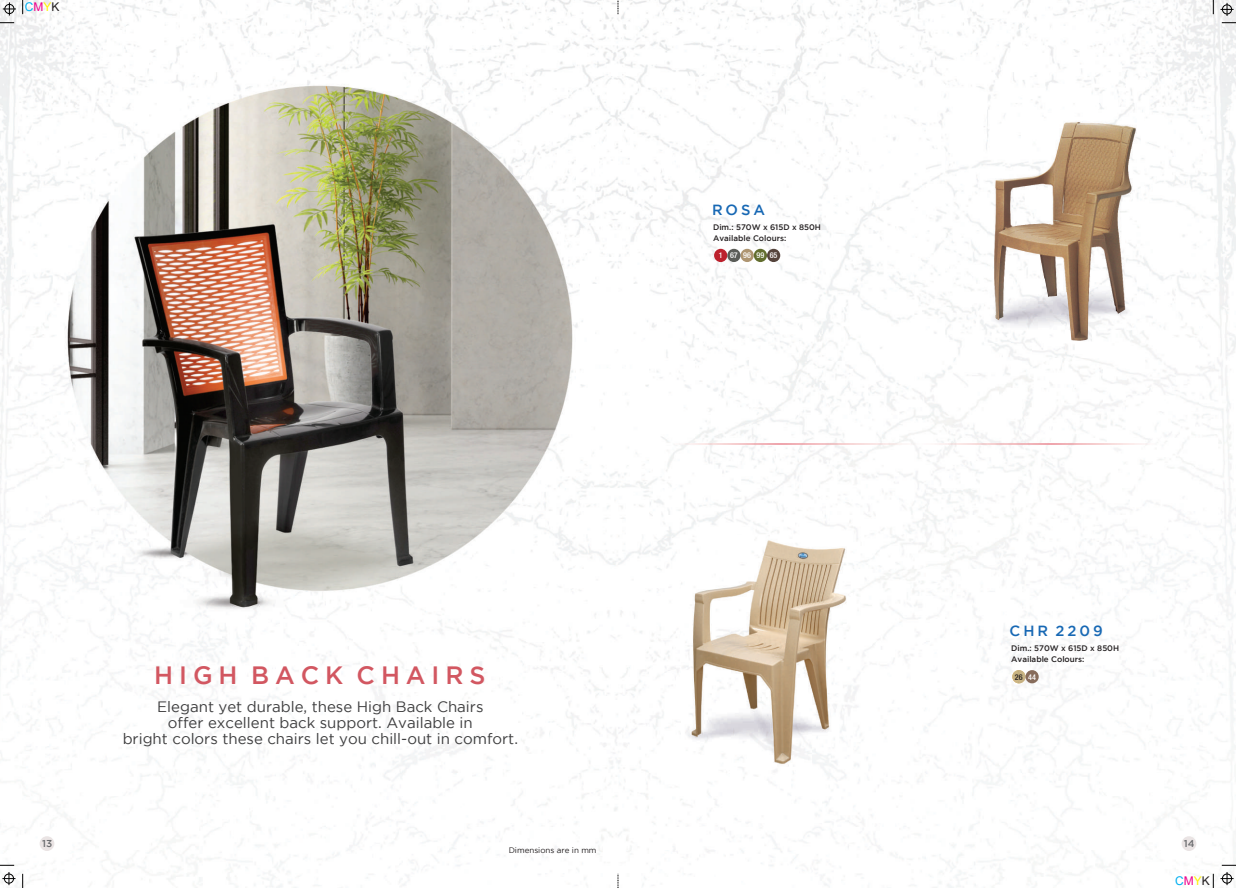
<style>
.page{position:relative;width:1236px;height:888px;background:#fff}
.page>*{position:absolute;margin:0;border:0;box-sizing:border-box;transform-origin:0 0}
.t1{font:500 25px "Gotham";letter-spacing:.235em;color:#d25761}
.t2{font:15px/16px "Gotham";color:#3e3e3f;text-align:center}
.t3{font:500 14.7px "Gotham";letter-spacing:.2em;color:#1768b4}
.t4{font:12px "Arial";color:#00aeef}
.t5{font:500 10px "Gotham";color:#6c6d70}
.t6{font:500 8px/10.7px "Gotham";color:#231f20}
.t7{font:8px "Gotham";color:#231f20}
.t8{font:8px "Heavenetica Cond 6 Med SH";color:#fff}
.t9{font:8px "Heavenetica Cond 6 Med SH";color:#231f20}
.s1{color:#ed028c}
.s2{color:#fff101}
.s3{color:#231f20}
.s4{color:#fff}
</style>
<div class="page">
<img style="left:0;top:0;width:1236px;height:887px">
<svg style="left:1213px;top:0;width:1px;height:14px"></svg>
<svg style="left:1222px;top:23px;width:14px;height:1px"></svg>
<svg style="left:1220px;top:3px;width:14px;height:13px"></svg>
<div style="left:1222px;top:5px;width:10px;height:9px;border:1px solid #000;border-radius:50%"></div>
<svg style="left:0;top:23px;width:14px;height:1px"></svg>
<svg style="left:23px;top:0;width:1px;height:14px"></svg>
<svg style="left:3px;top:2px;width:13px;height:14px"></svg>
<div style="left:5px;top:4px;width:9px;height:10px;border:1px solid #000;border-radius:50%"></div>
<svg style="left:618px;top:0;width:1px;height:14px"></svg>
<svg style="left:1213px;top:873px;width:1px;height:14px"></svg>
<svg style="left:1222px;top:864px;width:14px;height:1px"></svg>
<svg style="left:1220px;top:871px;width:14px;height:13px"></svg>
<div style="left:1222px;top:873px;width:10px;height:10px;border:1px solid #000;border-radius:50%"></div>
<svg style="left:23px;top:873px;width:1px;height:14px"></svg>
<svg style="left:0;top:864px;width:14px;height:1px"></svg>
<svg style="left:2px;top:871px;width:14px;height:13px"></svg>
<div style="left:4px;top:873px;width:10px;height:10px;border:1px solid #000;border-radius:50%"></div>
<svg style="left:618px;top:873px;width:1px;height:14px"></svg>
<div style="left:40px;top:836px;width:14px;height:14px;background:#eae4e4;border-radius:50%"></div>
<div style="left:1182px;top:836px;width:14px;height:14px;background:#eae4e4;border-radius:50%"></div>
<img style="left:673px;top:443px;width:485px;height:1px">
<img style="left:726px;top:766px;width:81px;height:7px">
<img style="left:681px;top:535px;width:171px;height:231px">
<svg style="left:1012px;top:670px;width:13px;height:13px"></svg>
<div style="left:1025px;top:670px;width:14px;height:13px;background:#876c5b;border-radius:50%"></div>
<img style="left:1032px;top:342px;width:67px;height:15px">
<img style="left:984px;top:275px;width:147px;height:67px">
<img style="left:987px;top:109px;width:158px;height:232px">
<div style="left:714px;top:249px;width:13px;height:13px;background:#bc212d;border-radius:50%"></div>
<div style="left:741px;top:249px;width:13px;height:13px;background:#ae9571;border-radius:50%"></div>
<div style="left:767px;top:249px;width:13px;height:13px;background:#55443c;border-radius:50%"></div>
<div style="left:727px;top:249px;width:14px;height:13px;background:#5b5d58;border-radius:50%"></div>
<div style="left:754px;top:249px;width:13px;height:13px;background:#636e2f;border-radius:50%"></div>
<p class="t4" style="left:25px;top:2px;width:36px">C<span class="s1">M</span><span class="s2">Y</span><span class="s3">K</span></p>
<h1 class="t1" style="left:154px;top:665px;width:333px">HIGH BACK CHAIRS</h1>
<p class="t2" style="left:123px;top:699px;width:397px">Elegant yet durable, these High Back Chairs<br>offer excellent back support. Available in<br>bright colors these chairs let you chill-out in comfort.</p>
<p class="t3" style="left:712px;top:204px;width:55px">ROSA</p>
<p class="t6" style="left:713px;top:222px;width:109px">Dim.: 570W x 615D x 850H<br>Available Colours:</p>
<p class="t8" style="left:719px;top:250px;width:60px">1 67 96 99 65</p>
<p class="t3" style="left:1010px;top:625px;width:95px">CHR 2209</p>
<p class="t6" style="left:1011px;top:643px;width:109px">Dim.: 570W x 615D x 850H<br>Available Colours:</p>
<p class="t9" style="left:1015px;top:671px;width:23px">26 <span class="s4">44</span></p>
<p class="t5" style="left:42px;top:839px;width:12px">13</p>
<p class="t5" style="left:1184px;top:839px;width:12px">14</p>
<p class="t7" style="left:509px;top:847px;width:89px">Dimensions are in mm</p>
<p class="t4" style="left:1175px;top:876px;width:36px">C<span class="s1">M</span><span class="s2">Y</span><span class="s3">K</span></p>
</div>
